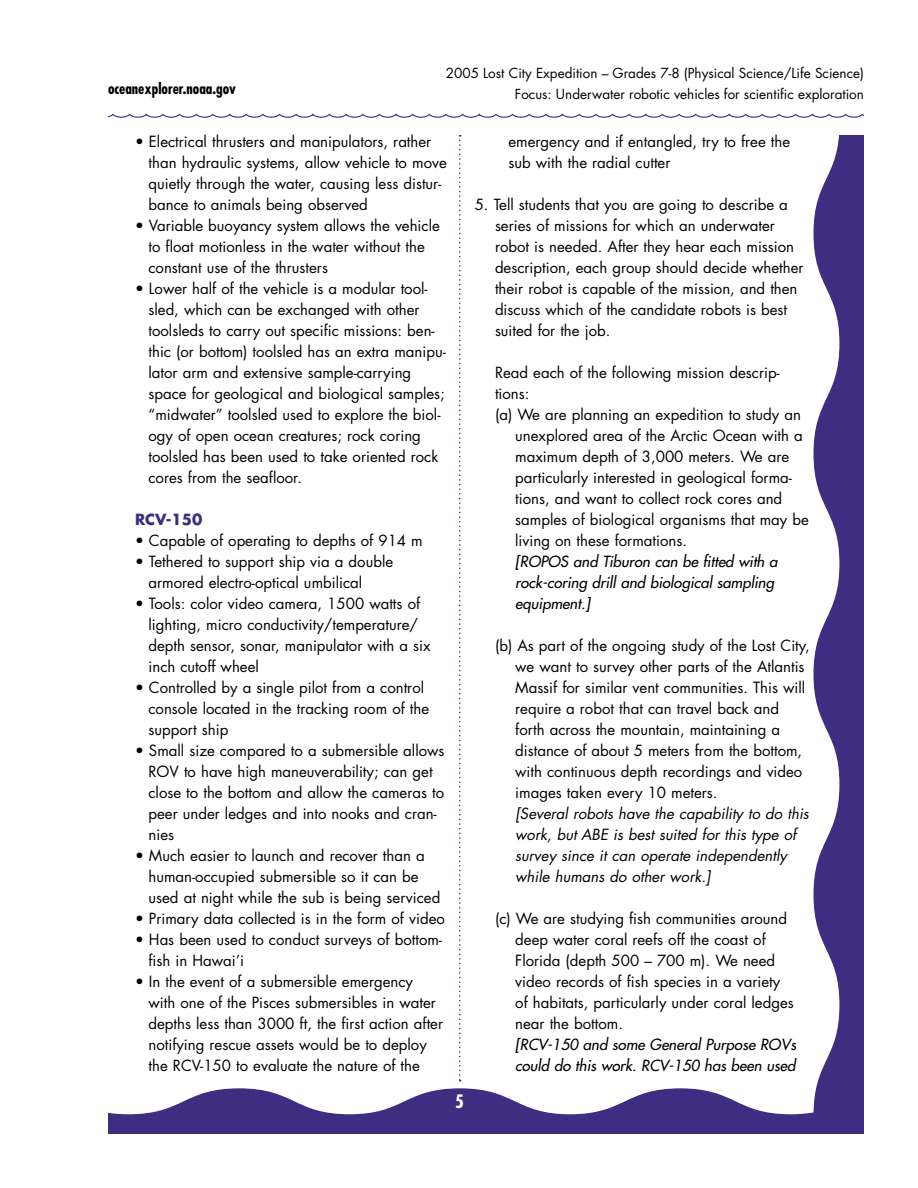
<style>
.page{position:relative;width:918px;height:1188px;background:#fff}
.page>*{position:absolute;margin:0;border:0;box-sizing:border-box;transform-origin:0 0}
.t1{font:700 condensed 18px "Futura";color:#fff}
.ind_sub_txt_w_bullet{font:15px/21px "Futura";color:#000}
.Indent_sub_text_w{font:15px/21px "Futura";color:#000}
.LP__txt{font:15px/21px "Futura";color:#000}
.Indent_sub_text_w-2{font:italic 15px/21px "Futura";color:#000}
.Indent_sub_text_w-3{font:italic 15px/21px "Futura";color:#000}
.t2{font:700 condensed 15px "Futura";color:#000}
.LP__txt-2{font:700 15px "Futura";color:#3f2d80}
.t3{font:13.5px/21px "Futura";color:#000;text-align:right}
</style>
<div class="page">
<svg style="left:108px;top:1088px;width:705px;height:46px"></svg>
<svg style="left:813px;top:135px;width:51px;height:999px"></svg>
<svg style="left:108px;top:113px;width:756px;height:5px"></svg>
<svg style="left:459px;top:135px;width:2px;height:947px"></svg>
<p class="t3" style="left:446px;top:62px;width:420px">2005 Lost City Expedition – Grades 7-8 (Physical Science/Life Science)<br>Focus: Underwater robotic vehicles for scientific exploration</p>
<p class="ind_sub_txt_w_bullet" style="left:148px;top:131px;width:300px;text-indent:-14px">• Electrical thrusters and manipulators, rather than hydraulic systems, allow vehicle to move quietly through the water, causing less distur&shy;bance to animals being observed</p>
<p class="ind_sub_txt_w_bullet" style="left:148px;top:215px;width:293px;text-indent:-14px">• Variable buoyancy system allows the vehicle to float motionless in the water without the constant use of the thrusters</p>
<p class="ind_sub_txt_w_bullet" style="left:148px;top:278px;width:299px;text-indent:-14px">• Lower half of the vehicle is a modular tool&shy;sled, which can be exchanged with other toolsleds to carry out specific missions: ben&shy;thic (or bottom) toolsled has an extra manipu&shy;lator arm and extensive sample-carrying space for geological and biological samples; “midwater” toolsled used to explore the biol&shy;ogy of open ocean creatures; rock coring toolsled has been used to take oriented rock cores from the seafloor.</p>
<p class="LP__txt-2" style="left:135px;top:509px;width:69px">RCV-150</p>
<p class="ind_sub_txt_w_bullet" style="left:135px;top:530px;width:289px">• Capable of operating to depths of 914 m</p>
<p class="ind_sub_txt_w_bullet" style="left:148px;top:551px;width:246px;text-indent:-14px">• Tethered to support ship via a double armored electro-optical umbilical</p>
<p class="ind_sub_txt_w_bullet" style="left:148px;top:593px;width:284px;text-indent:-14px">• Tools: color video camera, 1500 watts of lighting, micro conductivity/temperature/ depth sensor, sonar, manipulator with a six inch cutoff wheel</p>
<p class="ind_sub_txt_w_bullet" style="left:148px;top:677px;width:282px;text-indent:-14px">• Controlled by a single pilot from a control console located in the tracking room of the support ship</p>
<p class="ind_sub_txt_w_bullet" style="left:148px;top:740px;width:298px;text-indent:-14px">• Small size compared to a submersible allows ROV to have high maneuverability; can get close to the bottom and allow the cameras to peer under ledges and into nooks and cran&shy;nies</p>
<p class="ind_sub_txt_w_bullet" style="left:148px;top:845px;width:293px;text-indent:-14px">• Much easier to launch and recover than a human-occupied submersible so it can be used at night while the sub is being serviced</p>
<p class="ind_sub_txt_w_bullet" style="left:135px;top:908px;width:311px">• Primary data collected is in the form of video</p>
<p class="ind_sub_txt_w_bullet" style="left:148px;top:929px;width:295px;text-indent:-14px">• Has been used to conduct surveys of bottom&shy;fish in Hawai’i</p>
<p class="ind_sub_txt_w_bullet" style="left:148px;top:971px;width:296px;text-indent:-14px">• In the event of a submersible emergency with one of the Pisces submersibles in water depths less than 3000 ft, the first action after notifying rescue assets would be to deploy the RCV-150 to evaluate the nature of the</p>
<p class="t2" style="left:108px;top:79px;width:130px">oceanexplorer.noaa.gov</p>
<p class="ind_sub_txt_w_bullet" style="left:508px;top:131px;width:283px">emergency and if entangled, try to free the sub with the radial cutter</p>
<p class="LP__txt" style="left:495px;top:194px;width:310px;text-indent:-20px">5. Tell students that you are going to describe a series of missions for which an underwater robot is needed. After they hear each mission description, each group should decide whether their robot is capable of the mission, and then discuss which of the candidate robots is best suited for the job.</p>
<p class="LP__txt" style="left:495px;top:362px;width:286px">Read each of the following mission descrip&shy;tions:</p>
<p class="Indent_sub_text_w" style="left:515px;top:404px;width:295px;text-indent:-20px">(a) We are planning an expedition to study an unexplored area of the Arctic Ocean with a maximum depth of 3,000 meters. We are particularly interested in geological forma&shy;tions, and want to collect rock cores and samples of biological organisms that may be living on these formations.</p>
<p class="Indent_sub_text_w-2" style="left:515px;top:551px;width:264px">[ROPOS and Tiburon can be fitted with a rock-coring drill and biological sampling equipment.]</p>
<p class="Indent_sub_text_w" style="left:515px;top:635px;width:296px;text-indent:-20px">(b) As part of the ongoing study of the Lost City, we want to survey other parts of the Atlantis Massif for similar vent communities. This will require a robot that can travel back and forth across the mountain, maintaining a distance of about 5 meters from the bottom, with continuous depth recordings and video images taken every 10 meters.</p>
<p class="Indent_sub_text_w-3" style="left:515px;top:803px;width:295px">[Several robots have the capability to do this work, but ABE is best suited for this type of survey since it can operate independently while humans do other work.]</p>
<p class="Indent_sub_text_w" style="left:515px;top:908px;width:280px;text-indent:-20px">(c) We are studying fish communities around deep water coral reefs off the coast of Florida (depth 500 – 700 m). We need video records of fish species in a variety of habitats, particularly under coral ledges near the bottom.</p>
<p class="Indent_sub_text_w-2" style="left:515px;top:1034px;width:282px">[RCV-150 and some General Purpose ROVs could do this work. RCV-150 has been used</p>
<p class="t1" style="left:455px;top:1090px;width:10px">5</p>
</div>
